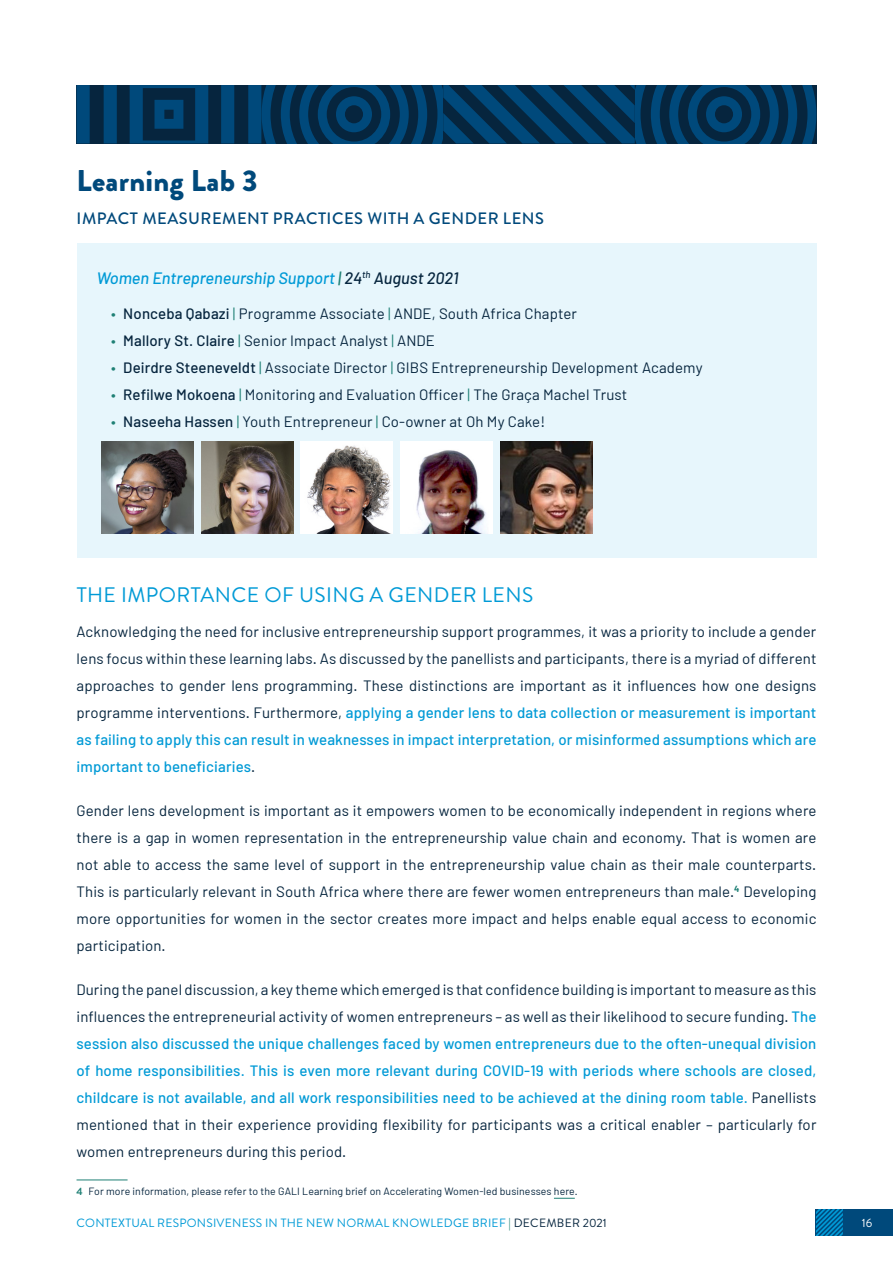
<style>
.page{position:relative;width:893px;height:1263px;background:#fff}
.page>*{position:absolute;margin:0;border:0;box-sizing:border-box;transform-origin:0 0}
.t1{font:900 30px "Brandon Grotesque";letter-spacing:.01em;color:#00497b}
.t2{font:21px "Brandon Grotesque";letter-spacing:.02em;color:#009ad6}
.t3{font:italic 500 16.5px "Barlow";color:#009ad6}
.t4{font:500 16.5px "Brandon Grotesque";letter-spacing:.03em;color:#00497b}
.t5{font:15px/27px "Barlow";letter-spacing:.01em;color:#06253e;text-align:justify}
.t6{font:12px "Brandon Grotesque";letter-spacing:.02em;color:#009ad6}
.t7{font:12px "Brandon Grotesque";color:#fff}
.t8{font:10.5px "Barlow";letter-spacing:.01em;color:#06253e}
.s1{color:#1f8075}
.s2{color:#06253e}
.s3{font-weight:500;color:#1f8075}
.s4{font-weight:500}
.s5{font-weight:500;color:#009ad6}
.s6{font-family:"Brandon Grotesque";font-weight:700;color:#1f8075}
</style>
<div class="page">
<div style="left:816px;top:1209px;width:77px;height:27px;background:#00497b"></div>
<svg style="left:816px;top:1209px;width:27px;height:27px"></svg>
<div style="left:77px;top:244px;width:739px;height:314px;background:#e7f6fc"></div>
<hr style="left:77px;top:1179px;width:51px;height:1px;background:#1f8075">
<svg style="left:554px;top:1198px;width:21px;height:1px"></svg>
<div style="left:400px;top:442px;width:92px;height:92px;background:#fff"></div>
<img style="left:416px;top:450px;width:71px;height:84px">
<img style="left:201px;top:442px;width:92px;height:92px">
<img style="left:301px;top:442px;width:92px;height:92px">
<img style="left:500px;top:442px;width:92px;height:92px">
<img style="left:101px;top:442px;width:93px;height:92px">
<svg style="left:77px;top:85px;width:739px;height:59px"></svg>
<p class="t1" style="left:77px;top:159px;width:183px">Learning Lab 3</p>
<p class="t4" style="left:77px;top:207px;width:469px">IMPACT MEASUREMENT PRACTICES WITH A GENDER LENS</p>
<p class="t3" style="left:97px;top:267px;width:363px">Women Entrepreneurship Support <span class="s1">|</span> <span class="s2">24</span><sup>th</sup> <span class="s2">August 2021</span></p>
<p class="t5" style="left:111px;top:300px;width:467px"><span class="s3">•</span> <span class="s4">Nonceba Qabazi</span> <span class="s1">|</span> Programme Associate <span class="s1">|</span> ANDE, South Africa Chapter</p>
<p class="t5" style="left:111px;top:327px;width:325px"><span class="s3">•</span> <span class="s4">Mallory St. Claire</span> <span class="s1">|</span> Senior Impact Analyst <span class="s1">|</span> ANDE</p>
<p class="t5" style="left:111px;top:354px;width:593px"><span class="s3">•</span> <span class="s4">Deirdre Steeneveldt</span> <span class="s1">|</span> Associate Director <span class="s1">|</span> GIBS Entrepreneurship Development Academy</p>
<p class="t5" style="left:111px;top:381px;width:518px"><span class="s3">•</span> <span class="s4">Refilwe Mokoena</span> <span class="s1">|</span> Monitoring and Evaluation Officer <span class="s1">|</span> The Graça Machel Trust</p>
<p class="t5" style="left:111px;top:408px;width:435px"><span class="s3">•</span> <span class="s4">Naseeha Hassen</span> <span class="s1">|</span> Youth Entrepreneur <span class="s1">|</span> Co-owner at Oh My Cake!</p>
<p class="t2" style="left:77px;top:580px;width:458px">THE IMPORTANCE OF USING A GENDER LENS</p>
<p class="t5" style="left:77px;top:618px;width:741px">Acknowledging the need for inclusive entrepreneurship support programmes, it was a priority to include a gender lens focus within these learning labs. As discussed by the panellists and participants, there is a myriad of different approaches to gender lens programming. These distinctions are important as it influences how one designs programme interventions. Furthermore, <span class="s5">applying a gender lens to data collection or measurement is important as failing to apply this can result in weaknesses in impact interpretation, or misinformed assumptions which are important to beneficiaries</span>.</p>
<p class="t5" style="left:77px;top:797px;width:741px">Gender lens development is important as it empowers women to be economically independent in regions where there is a gap in women representation in the entrepreneurship value chain and economy. That is women are not able to access the same level of support in the entrepreneurship value chain as their male counterparts.<br>This is particularly relevant in South Africa where there are fewer women entrepreneurs than male.<sup>4</sup> Developing more opportunities for women in the sector creates more impact and helps enable equal access to economic participation.</p>
<p class="t5" style="left:77px;top:976px;width:741px">During the panel discussion, a key theme which emerged is that confidence building is important to measure as this influences the entrepreneurial activity of women entrepreneurs – as well as their likelihood to secure funding. <span class="s5">The session also discussed the unique challenges faced by women entrepreneurs due to the often-unequal division of home responsibilities. This is even more relevant during COVID-19 with periods where schools are closed, childcare is not available, and all work responsibilities need to be achieved at the dining room table.</span> Panellists mentioned that in their experience providing flexibility for participants was a critical enabler – particularly for women entrepreneurs during this period.</p>
<p class="t8" style="left:77px;top:1185px;width:503px"><span class="s6">4</span> For more information, please refer to the GALI Learning brief on Accelerating Women-led businesses here.</p>
<p class="t6" style="left:77px;top:1214px;width:532px">CONTEXTUAL RESPONSIVENESS IN THE NEW NORMAL KNOWLEDGE BRIEF <span class="s1">|</span> <span class="s2">DECEMBER 2021</span></p>
<p class="t7" style="left:862px;top:1214px;width:12px">16</p>
</div>
